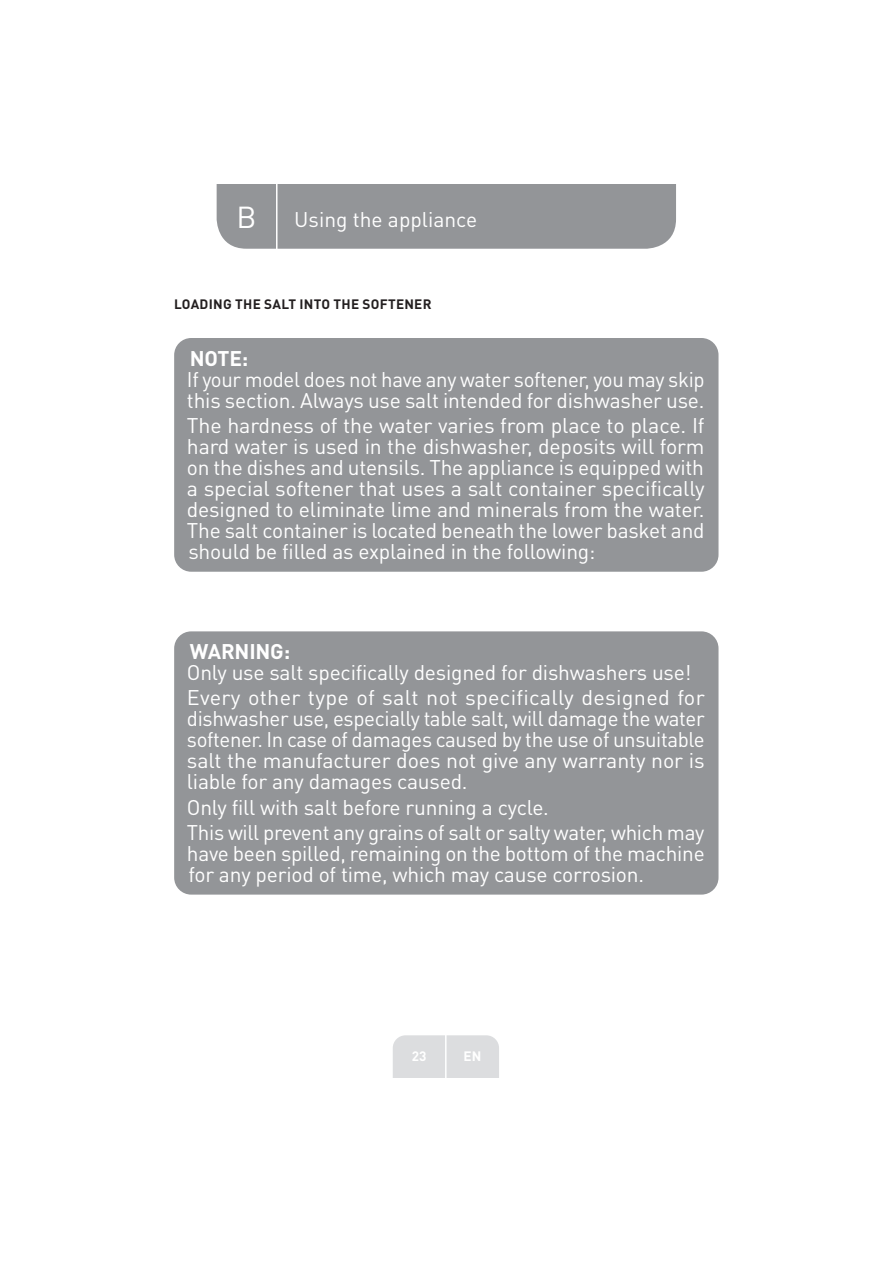
<style>
.page{position:relative;width:893px;height:1263px;background:#fff}
.page>*{position:absolute;margin:0;border:0;box-sizing:border-box;transform-origin:0 0}
.t1{font:30px "DIN Pro";color:#fff}
.t2{font:21px/21px "DIN Pro";letter-spacing:-.01em;color:#fff}
.t3{font:700 21px "DIN Pro";letter-spacing:-.01em;color:#fff}
.t4{font:700 13.5px "DIN Pro";letter-spacing:.02em;color:#231f20}
.t5{font:700 13.5px "DIN Pro";color:#fff}
</style>
<div class="page">
<div style="left:217px;top:185px;width:459px;height:64px;background:#939598"></div>
<div style="left:393px;top:1035px;width:106px;height:43px;background:#dcdddf"></div>
<hr style="left:445px;top:1018px;width:1px;height:60px;background:#fff">
<hr style="left:276px;top:185px;width:1px;height:66px;background:#fff">
<div style="left:174px;top:338px;width:544px;height:234px;background:#939598;border-radius:17px"></div>
<div style="left:174px;top:631px;width:544px;height:264px;background:#939598;border-radius:17px"></div>
<h1 class="t1" style="left:237px;top:206px;width:22px">B</h1>
<p class="t2" style="left:294px;top:211px;width:185px">Using the appliance</p>
<p class="t4" style="left:174px;top:296px;width:259px">LOADING THE SALT INTO THE SOFTENER</p>
<p class="t3" style="left:190px;top:344px;width:60px">NOTE:</p>
<p class="t2" style="left:187px;top:371px;width:519px">If your model does not have any water softener, you may skip this section. Always use salt intended for dishwasher use.</p>
<p class="t2" style="left:187px;top:417px;width:519px;text-align:justify">The hardness of the water varies from place to place. If hard water is used in the dishwasher, deposits will form on the dishes and utensils. The appliance is equipped with a special softener that uses a salt container specifically designed to eliminate lime and minerals from the water.<br>The salt container is located beneath the lower basket and should be filled as explained in the following:</p>
<p class="t3" style="left:190px;top:638px;width:102px">WARNING:</p>
<p class="t2" style="left:187px;top:662px;width:519px;line-height:25.2px">Only use salt specifically designed for dishwashers use!<br>Every other type of salt not specifically designed for</p>
<p class="t2" style="left:187px;top:711px;width:519px;text-align:justify">dishwasher use, especially table salt, will damage the water softener. In case of damages caused by the use of unsuitable salt the manufacturer does not give any warranty nor is liable for any damages caused.</p>
<p class="t2" style="left:187px;top:797px;width:519px;line-height:25.2px">Only fill with salt before running a cycle.<br>This will prevent any grains of salt or salty water, which may</p>
<p class="t2" style="left:187px;top:845px;width:519px">have been spilled, remaining on the bottom of the machine for any period of time, which may cause corrosion.</p>
<p class="t5" style="left:412px;top:1048px;width:16px">23</p>
<p class="t5" style="left:463px;top:1048px;width:19px">EN</p>
</div>
